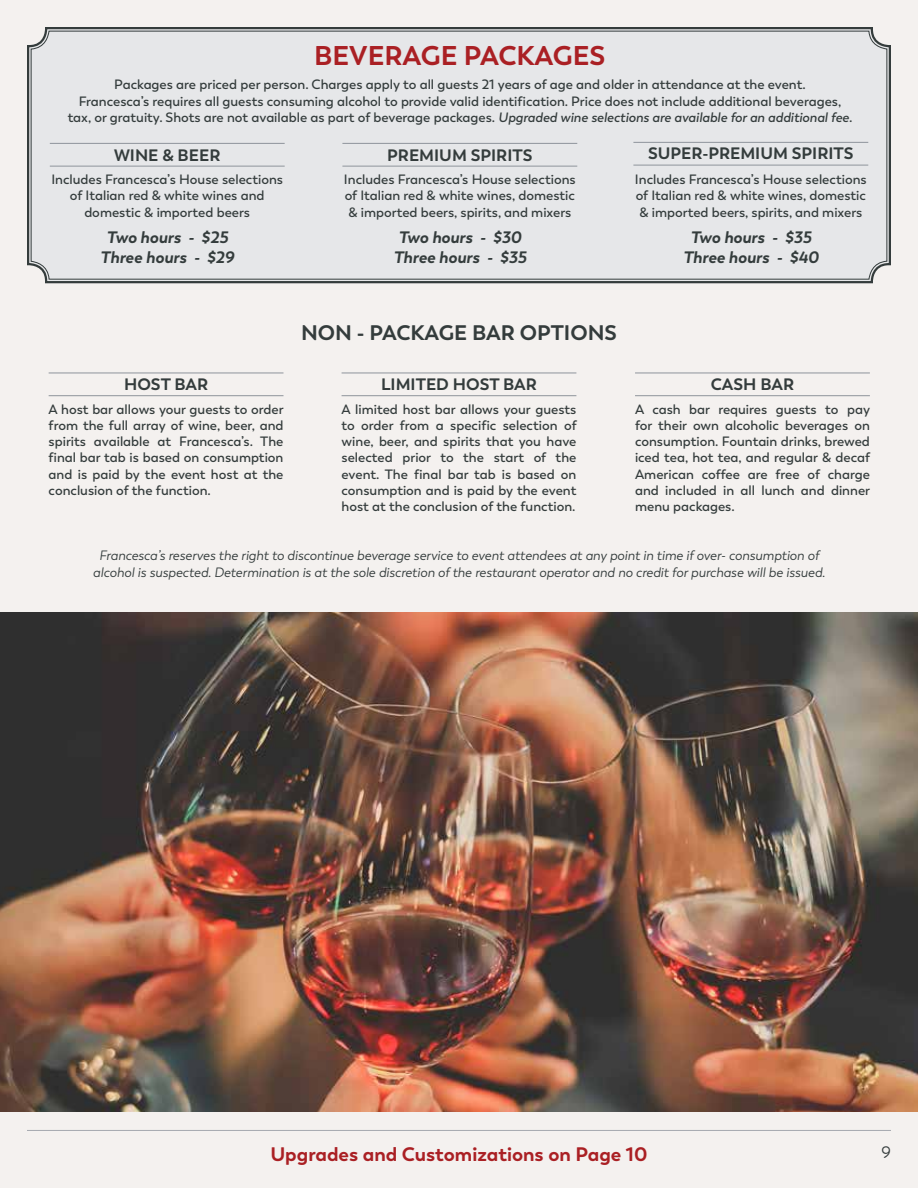
<style>
.page{position:relative;width:918px;height:1188px;background:#f4f1ef}
.page>*{position:absolute;margin:0;border:0;box-sizing:border-box;transform-origin:0 0}
.t1{font:700 27px "Boston";color:#aa2024}
.t2{font:700 21px "Boston";color:#343c3c}
.t3{font:700 19.5px "Boston";color:#aa2024}
.t4{font:italic 700 16.5px/19.8px "Boston";color:#343c3c;text-align:center}
.t5{font:700 16.5px "Boston";color:#343c3c}
.t6{font:16.5px "Boston";color:#343c3c}
.t7{font:600 13.5px/16.2px "Boston";color:#343c3c;text-align:justify}
.t8{font:italic 13.5px/16.5px "Boston";color:#343c3c;text-align:center}
.s1{font-style:italic}
</style>
<div class="page">
<hr style="left:27px;top:1130px;width:864px;height:1px;background:#a5a9af">
<hr style="left:49px;top:395px;width:235px;height:1px;background:#8e949b">
<hr style="left:49px;top:373px;width:235px;height:1px;background:#8e949b">
<hr style="left:342px;top:395px;width:234px;height:1px;background:#8e949b">
<hr style="left:342px;top:373px;width:234px;height:1px;background:#8e949b">
<hr style="left:635px;top:395px;width:235px;height:1px;background:#8e949b">
<hr style="left:635px;top:373px;width:235px;height:1px;background:#8e949b">
<img style="left:0;top:612px;width:918px;height:500px">
<div style="left:27px;top:27px;width:864px;height:257px;background:#e6e7e9"></div>
<hr style="left:633px;top:165px;width:235px;height:1px;background:#8e949b">
<hr style="left:633px;top:142px;width:235px;height:1px;background:#8e949b">
<hr style="left:342px;top:166px;width:235px;height:1px;background:#8e949b">
<hr style="left:342px;top:143px;width:235px;height:1px;background:#8e949b">
<hr style="left:50px;top:166px;width:235px;height:1px;background:#8e949b">
<hr style="left:50px;top:143px;width:235px;height:1px;background:#8e949b">
<h1 class="t1" style="left:314px;top:39px;width:293px">BEVERAGE PACKAGES</h1>
<p class="t7" style="left:68px;top:77px;width:786px;text-align:center">Packages are priced per person. Charges apply to all guests 21 years of age and older in attendance at the event.<br>Francesca’s requires all guests consuming alcohol to provide valid identification. Price does not include additional beverages, tax, or gratuity. Shots are not available as part of beverage packages. <span class="s1">Upgraded wine selections are available for an additional fee.</span></p>
<p class="t5" style="left:114px;top:145px;width:108px">WINE &amp; BEER</p>
<p class="t7" style="left:51px;top:172px;width:233px;text-align:center">Includes Francesca’s House selections of Italian red &amp; white wines and domestic &amp; imported beers</p>
<p class="t4" style="left:100px;top:228px;width:135px">Two hours - $25<br>Three hours - $29</p>
<p class="t5" style="left:387px;top:145px;width:147px">PREMIUM SPIRITS</p>
<p class="t7" style="left:344px;top:172px;width:233px">Includes Francesca’s House selections of Italian red &amp; white wines, domestic &amp; imported beers, spirits, and mixers</p>
<p class="t4" style="left:393px;top:228px;width:134px;text-align:left">Two hours - $30<br>Three hours - $35</p>
<p class="t5" style="left:648px;top:144px;width:207px">SUPER-PREMIUM SPIRITS</p>
<p class="t7" style="left:635px;top:172px;width:233px">Includes Francesca’s House selections of Italian red &amp; white wines, domestic &amp; imported beers, spirits, and mixers</p>
<p class="t4" style="left:683px;top:228px;width:137px">Two hours - $35<br>Three hours - $40</p>
<p class="t5" style="left:124px;top:374px;width:85px">HOST BAR</p>
<p class="t7" style="left:49px;top:401px;width:237px">A host bar allows your guests to order from the full array of wine, beer, and spirits available at Francesca’s. The final bar tab is based on consumption and is paid by the event host at the conclusion of the function.</p>
<h2 class="t2" style="left:301px;top:320px;width:317px">NON - PACKAGE BAR OPTIONS</h2>
<p class="t5" style="left:381px;top:374px;width:157px">LIMITED HOST BAR</p>
<p class="t7" style="left:342px;top:401px;width:237px">A limited host bar allows your guests to order from a specific selection of wine, beer, and spirits that you have selected prior to the start of the event. The final bar tab is based on consumption and is paid by the event host at the conclusion of the function.</p>
<p class="t5" style="left:711px;top:374px;width:85px">CASH BAR</p>
<p class="t7" style="left:635px;top:401px;width:237px">A cash bar requires guests to pay for their own alcoholic beverages on consumption. Fountain drinks, brewed iced tea, hot tea, and regular &amp; decaf American coffee are free of charge and included in all lunch and dinner menu packages.</p>
<p class="t8" style="left:93px;top:547px;width:734px">Francesca’s reserves the right to discontinue beverage service to event attendees at any point in time if over- consumption of alcohol is suspected. Determination is at the sole discretion of the restaurant operator and no credit for purchase will be issued.</p>
<h3 class="t3" style="left:270px;top:1142px;width:379px">Upgrades and Customizations on Page 10</h3>
<p class="t6" style="left:881px;top:1143px;width:11px">9</p>
</div>
